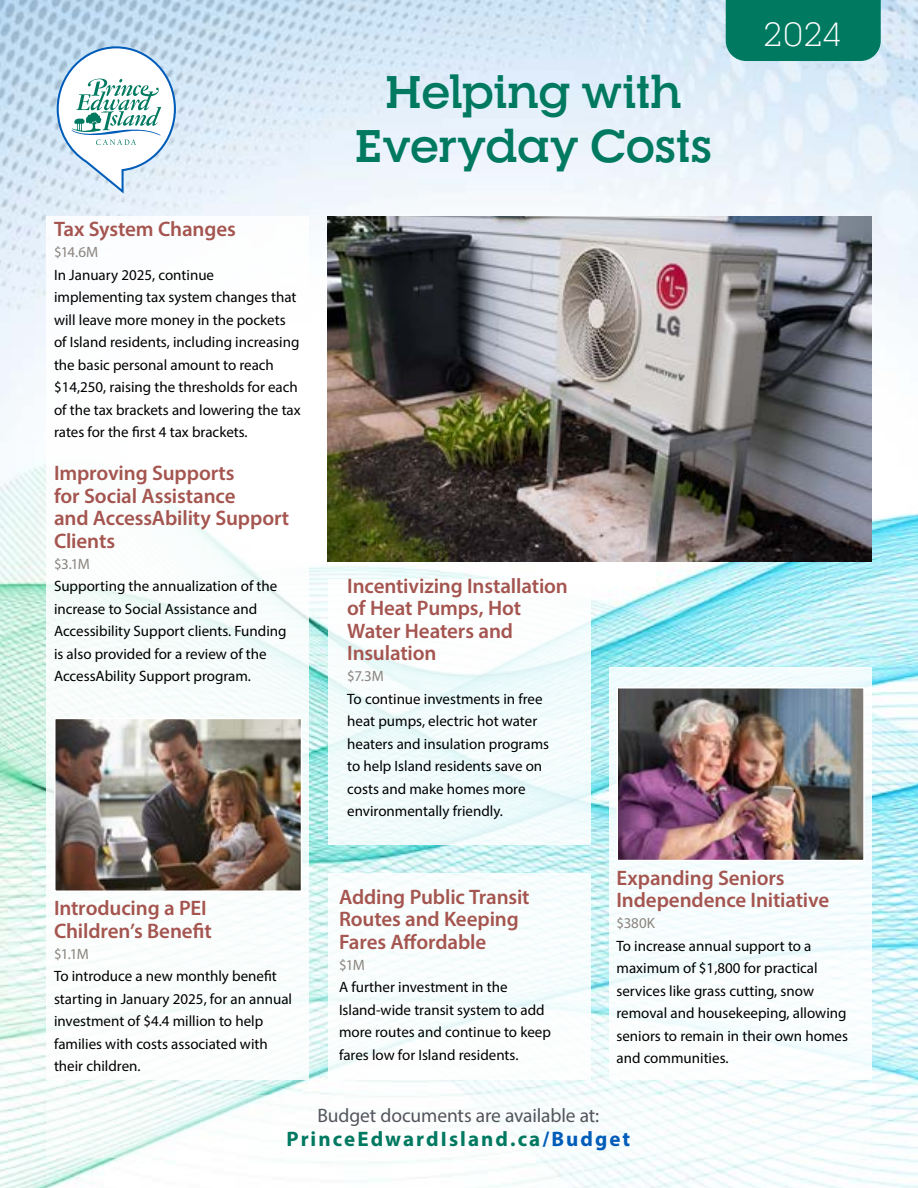
<style>
.page{position:relative;width:918px;height:1188px;background:#fff}
.page>*{position:absolute;margin:0;border:0;box-sizing:border-box;transform-origin:0 0}
.t1{font:700 45px/54px "RNS Camelia";letter-spacing:-.015em;color:#007961;text-align:center}
.t2{font:300 33px "RNS Camelia";color:#fff}
.t3{font:600 21px/22.5px "Myriad Pro";letter-spacing:-.005em;color:#a5554f}
.t4{font:700 21px "Myriad Pro";letter-spacing:.1em;color:#007961}
.t5{font:19.5px "Myriad Pro";letter-spacing:-.005em;color:#52555b}
.t6{font:15px/22.5px "Myriad Pro";color:#000}
.t7{font:15px "Myriad Pro";letter-spacing:-.01em;color:#8a847f}
.s1{color:#005cb9}
</style>
<div class="page">
<img style="left:0;top:803px;width:918px;height:385px">
<img style="left:0;top:0;width:918px;height:803px">
<svg style="left:56px;top:45px;width:121px;height:150px"></svg>
<div style="left:46px;top:1095px;width:825px;height:63px;background:#fff"></div>
<div style="left:726px;top:0;width:155px;height:61px;background:#007961"></div>
<div style="left:46px;top:216px;width:263px;height:864px;background:#fff"></div>
<img style="left:57px;top:721px;width:242px;height:168px">
<div style="left:54px;top:718px;width:248px;height:174px;border:2px solid #fff"></div>
<div style="left:329px;top:874px;width:262px;height:206px;background:#fff"></div>
<svg style="left:329px;top:579px;width:262px;height:266px;fill:#f3fcfc"></svg>
<div style="left:609px;top:668px;width:263px;height:412px;background:#f8fdfe"></div>
<img style="left:619px;top:690px;width:243px;height:168px">
<div style="left:616px;top:687px;width:249px;height:174px;border:2px solid #fff"></div>
<img style="left:327px;top:216px;width:545px;height:345px">
<h3 class="t3" style="left:54px;top:218px;width:183px">Tax System Changes</h3>
<p class="t7" style="left:54px;top:243px;width:46px">$14.6M</p>
<p class="t6" style="left:54px;top:263px;width:248px">In January 2025, continue implementing tax system changes that will leave more money in the pockets of Island residents, including increasing the basic personal amount to reach $14,250, raising the thresholds for each of the tax brackets and lowering the tax rates for the first 4 tax brackets.</p>
<h3 class="t3" style="left:54px;top:461px;width:237px">Improving Supports<br>for Social Assistance<br>and AccessAbility Support<br>Clients</h3>
<p class="t7" style="left:54px;top:554px;width:37px">$3.1M</p>
<p class="t6" style="left:54px;top:575px;width:234px">Supporting the annualization of the increase to Social Assistance and Accessibility Support clients. Funding is also provided for a review of the AccessAbility Support program.</p>
<h3 class="t3" style="left:54px;top:896px;width:159px">Introducing a PEI<br>Children’s Benefit</h3>
<p class="t7" style="left:54px;top:944px;width:36px">$1.1M</p>
<p class="t6" style="left:54px;top:965px;width:240px">To introduce a new monthly benefit starting in January 2025, for an annual investment of $4.4 million to help families with costs associated with their children.</p>
<h1 class="t1" style="left:354px;top:64px;width:359px">Helping with<br>Everyday Costs</h1>
<h2 class="t2" style="left:763px;top:15px;width:80px">2024</h2>
<h3 class="t3" style="left:347px;top:574px;width:222px">Incentivizing Installation of Heat Pumps, Hot<br>Water Heaters and<br>Insulation</h3>
<p class="t7" style="left:347px;top:667px;width:38px">$7.3M</p>
<p class="t6" style="left:347px;top:687px;width:203px">To continue investments in free heat pumps, electric hot water heaters and insulation programs to help Island residents save on costs and make homes more environmentally friendly.</p>
<h3 class="t3" style="left:339px;top:885px;width:192px">Adding Public Transit<br>Routes and Keeping<br>Fares Affordable</h3>
<p class="t7" style="left:339px;top:956px;width:27px">$1M</p>
<p class="t6" style="left:339px;top:976px;width:213px">A further investment in the<br>Island-wide transit system to add more routes and continue to keep fares low for Island residents.</p>
<h3 class="t3" style="left:616px;top:866px;width:214px">Expanding Seniors<br>Independence Initiative</h3>
<p class="t7" style="left:616px;top:914px;width:40px">$380K</p>
<p class="t6" style="left:616px;top:934px;width:233px">To increase annual support to a maximum of $1,800 for practical services like grass cutting, snow removal and housekeeping, allowing seniors to remain in their own homes and communities.</p>
<h3 class="t5" style="left:318px;top:1104px;width:283px">Budget documents are available at:</h3>
<h3 class="t4" style="left:287px;top:1126px;width:345px">PrinceEdwardIsland.ca<span class="s1">/Budget</span></h3>
</div>
